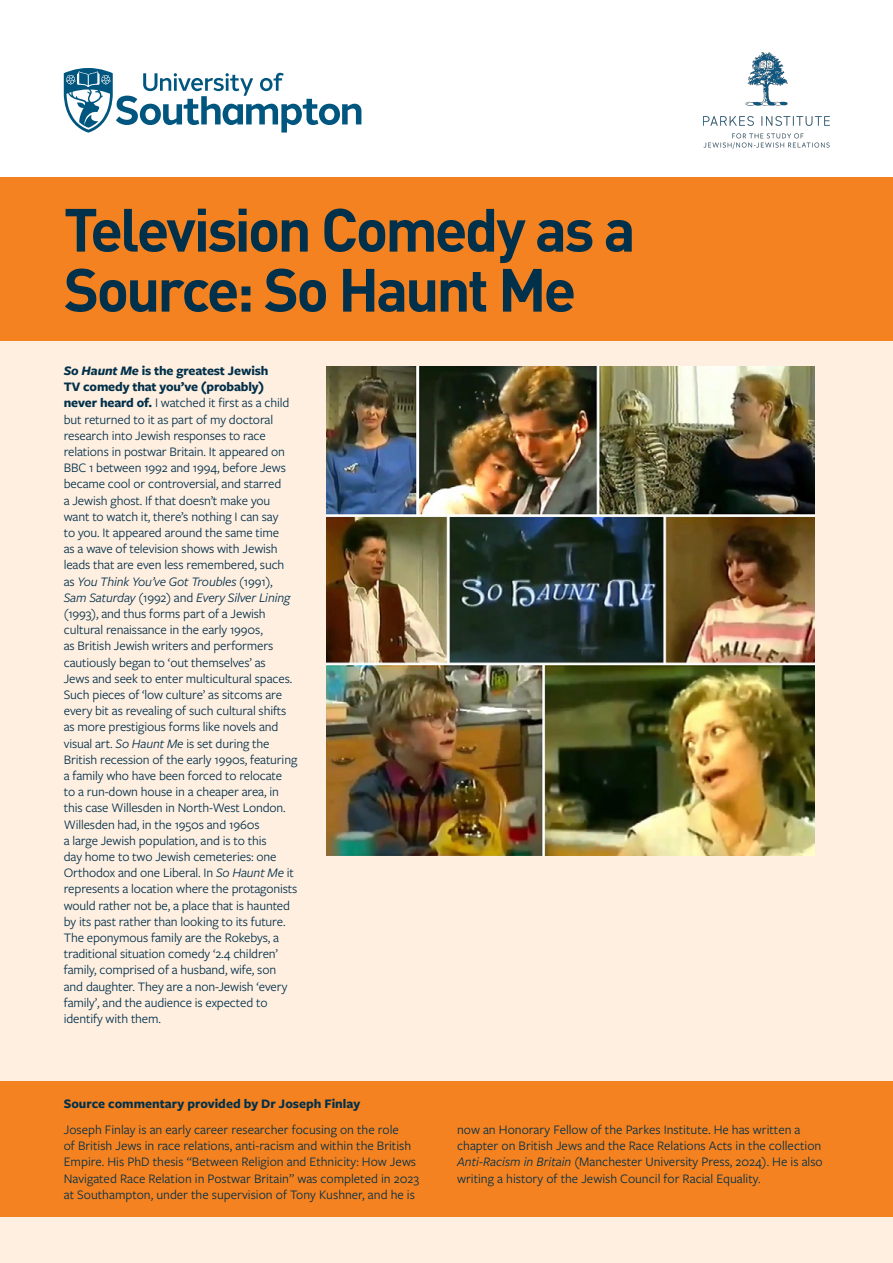
<style>
.page{position:relative;width:893px;height:1263px;background:#fff}
.page>*{position:absolute;margin:0;border:0;box-sizing:border-box;transform-origin:0 0}
.t1{font:700 60px/60px "DINOT";letter-spacing:-.05em;color:#01304a}
.t2{font:13.5px/16.2px "Freight Sans Pro";letter-spacing:-.01em;color:#01304a}
.t3{font:700 13.5px "Freight Sans Pro";color:#01304a}
.s1{font-weight:700;font-style:italic}
.s2{font-weight:700}
.s3{font-style:italic}
</style>
<div class="page">
<svg style="left:64px;top:68px;width:297px;height:65px"></svg>
<img style="left:703px;top:52px;width:126px;height:96px">
<div style="left:0;top:187px;width:893px;height:1076px;background:#ffefe1"></div>
<div style="left:0;top:1081px;width:893px;height:136px;background:#f58220"></div>
<div style="left:0;top:177px;width:893px;height:163px;background:#f58220"></div>
<img style="left:326px;top:367px;width:489px;height:488px">
<h1 class="t1" style="left:64px;top:194px;width:573px">Television Comedy as a<br>Source: So Haunt Me</h1>
<p class="t2" style="left:64px;top:362px;width:235px"><span class="s1">So Haunt Me</span> <span class="s2">is the greatest Jewish<br>TV comedy that you’ve (probably) never heard of.</span> I watched it first as a child but returned to it as part of my doctoral research into Jewish responses to race relations in postwar Britain. It appeared on BBC 1 between 1992 and 1994, before Jews became cool or controversial, and starred<br>a Jewish ghost. If that doesn’t make you want to watch it, there’s nothing I can say<br>to you. It appeared around the same time<br>as a wave of television shows with Jewish leads that are even less remembered, such as <span class="s3">You Think You’ve Got Troubles</span> (1991), <span class="s3">Sam Saturday</span> (1992) and <span class="s3">Every Silver Lining </span>(1993), and thus forms part of a Jewish cultural renaissance in the early 1990s,<br>as British Jewish writers and performers cautiously began to ‘out themselves’ as<br>Jews and seek to enter multicultural spaces.<br>Such pieces of ‘low culture’ as sitcoms are every bit as revealing of such cultural shifts as more prestigious forms like novels and visual art. <span class="s3">So Haunt Me</span> is set during the British recession of the early 1990s, featuring a family who have been forced to relocate<br>to a run-down house in a cheaper area, in this case Willesden in North-West London.<br>Willesden had, in the 1950s and 1960s<br>a large Jewish population, and is to this<br>day home to two Jewish cemeteries: one Orthodox and one Liberal. In <span class="s3">So Haunt Me</span> it represents a location where the protagonists would rather not be, a place that is haunted by its past rather than looking to its future.<br>The eponymous family are the Rokebys, a traditional situation comedy ‘2.4 children’ family, comprised of a husband, wife, son and daughter. They are a non-Jewish ‘every family’, and the audience is expected to identify with them.</p>
<p class="t3" style="left:64px;top:1095px;width:298px">Source commentary provided by Dr Joseph Finlay</p>
<p class="t2" style="left:64px;top:1121px;width:357px">Joseph Finlay is an early career researcher focusing on the role<br>of British Jews in race relations, anti-racism and within the British Empire. His PhD thesis “Between Religion and Ethnicity: How Jews Navigated Race Relation in Postwar Britain” was completed in 2023 at Southampton, under the supervision of Tony Kushner, and he is</p>
<p class="t2" style="left:457px;top:1121px;width:367px">now an Honorary Fellow of the Parkes Institute. He has written a chapter on British Jews and the Race Relations Acts in the collection <span class="s3">Anti-Racism in Britain</span> (Manchester University Press, 2024). He is also writing a history of the Jewish Council for Racial Equality.</p>
</div>
